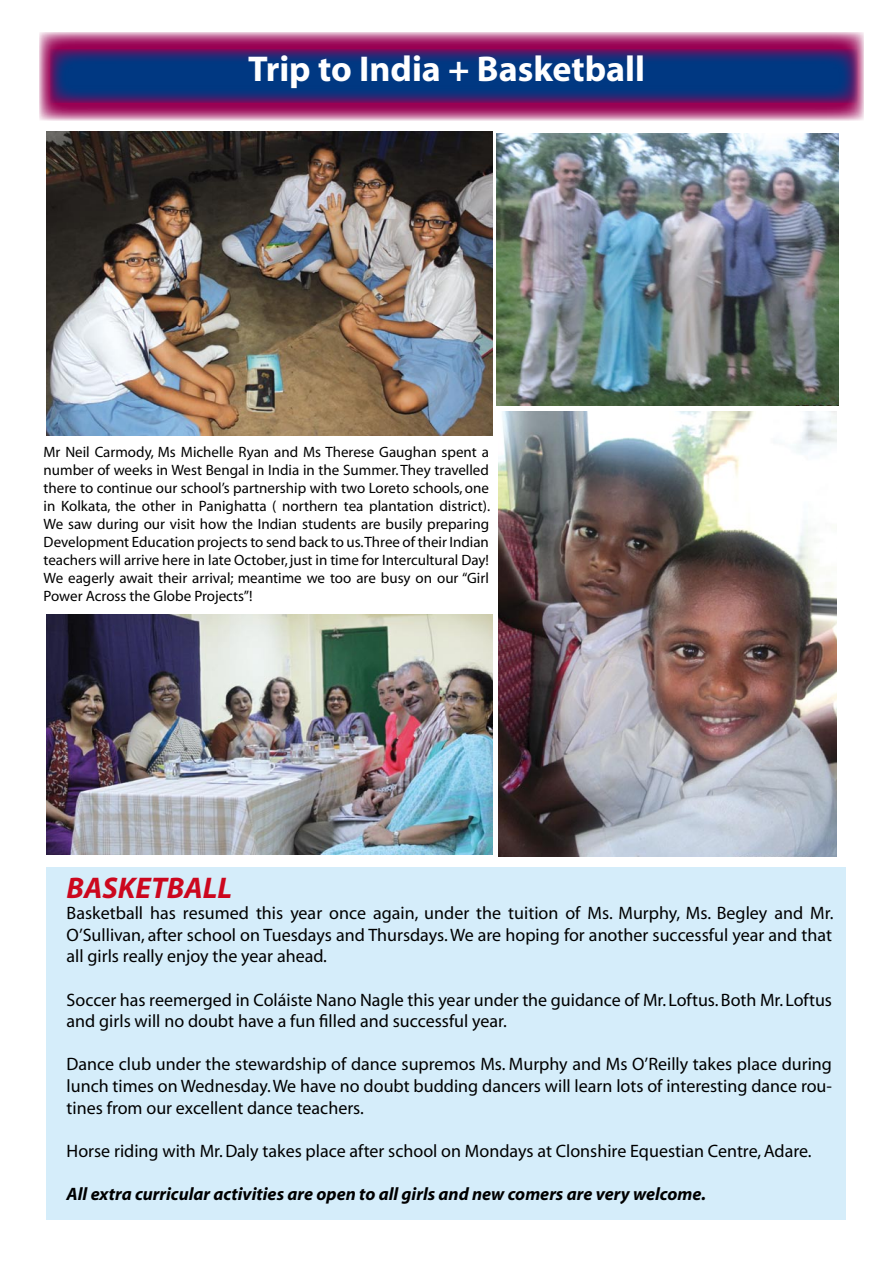
<style>
.page{position:relative;width:893px;height:1263px;background:#fff}
.page>*{position:absolute;margin:0;border:0;box-sizing:border-box;transform-origin:0 0}
.t1{font:700 36px "Myriad";color:#fff}
.t2{font:italic 700 30px "Myriad";color:#cc071e}
.t3{font:18px/21.6px "Myriad";color:#000;text-align:justify}
.t4{font:italic 700 18px "Myriad";color:#000}
.t5{font:15px/18px "Myriad";color:#000;text-align:justify}
</style>
<div class="page">
<img style="left:496px;top:133px;width:343px;height:273px">
<img style="left:47px;top:132px;width:445px;height:303px">
<img style="left:47px;top:615px;width:445px;height:239px">
<img style="left:498px;top:411px;width:339px;height:445px">
<svg style="left:39px;top:32px;width:825px;height:89px;background:#b64984"></svg>
<svg style="left:50px;top:49px;width:808px;height:54px;background:#1a2e79"></svg>
<div style="left:47px;top:867px;width:799px;height:353px;background:#d5edfa"></div>
<h1 class="t1" style="left:248px;top:50px;width:398px">Trip to India + Basketball</h1>
<p class="t5" style="left:44px;top:444px;width:448px">Mr Neil Carmody, Ms Michelle Ryan and Ms Therese Gaughan spent a number of weeks in West Bengal in India in the Summer. They travelled there to continue our school’s partnership with two Loreto schools, one in Kolkata, the other in Panighatta ( northern tea plantation district).<br>We saw during our visit how the Indian students are busily preparing Development Education projects to send back to us.Three of their Indian teachers will arrive here in late October, just in time for Intercultural Day!<br>We eagerly await their arrival; meantime we too are busy on our “Girl Power Across the Globe Projects”!</p>
<h2 class="t2" style="left:67px;top:872px;width:167px">BASKETBALL</h2>
<p class="t3" style="left:67px;top:903px;width:768px">Basketball has resumed this year once again, under the tuition of Ms. Murphy, Ms. Begley and Mr.<br>O’Sullivan, after school on Tuesdays and Thursdays. We are hoping for another successful year and that all girls really enjoy the year ahead.</p>
<p class="t3" style="left:67px;top:990px;width:767px">Soccer has reemerged in Coláiste Nano Nagle this year under the guidance of Mr. Loftus. Both Mr. Loftus and girls will no doubt have a fun filled and successful year.</p>
<p class="t3" style="left:67px;top:1054px;width:767px">Dance club under the stewardship of dance supremos Ms. Murphy and Ms O’Reilly takes place during lunch times on Wednesday. We have no doubt budding dancers will learn lots of interesting dance rou&shy;tines from our excellent dance teachers.</p>
<p class="t3" style="left:67px;top:1141px;width:746px">Horse riding with Mr. Daly takes place after school on Mondays at Clonshire Equestian Centre, Adare.</p>
<p class="t4" style="left:67px;top:1185px;width:641px">All extra curricular activities are open to all girls and new comers are very welcome.</p>
</div>
